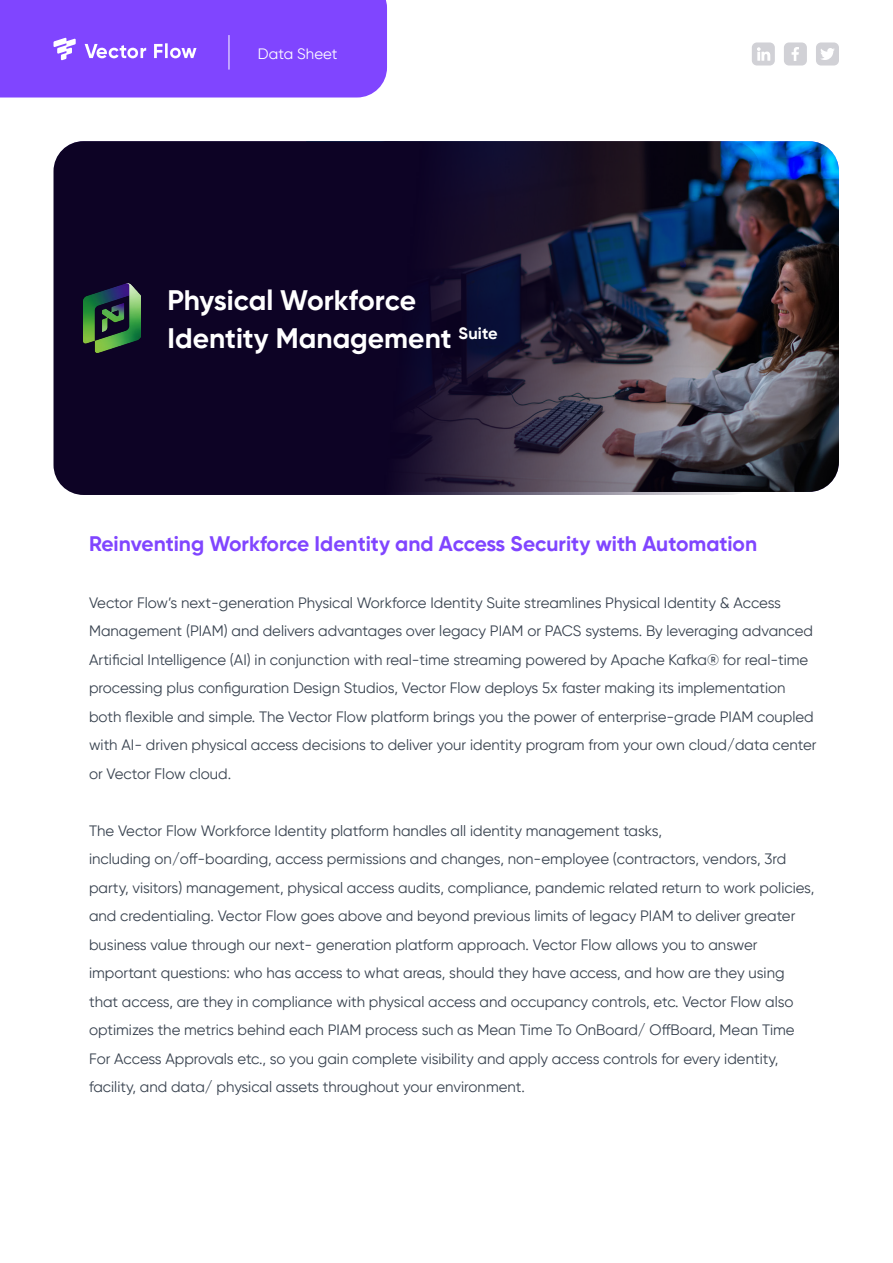
<style>
.page{position:relative;width:893px;height:1263px;background:#fff}
.page>*{position:absolute;margin:0;border:0;box-sizing:border-box;transform-origin:0 0}
.t1{font:700 28.2px/38.1px "Gilroy";color:#fff}
.t2{font:700 21px "Gilroy";color:#8045ff}
.t3{font:15px/28.5px "Gilroy";color:#38424f}
.t4{font:15px "Gilroy";letter-spacing:.01em;color:#fff}
</style>
<div class="page">
<img style="left:761px;top:141px;width:78px;height:351px">
<img style="left:54px;top:141px;width:707px;height:354px">
<div style="left:0;top:0;width:387px;height:98px;background:#8045ff"></div>
<hr style="left:229px;top:35px;width:1px;height:35px;background:#fff">
<svg style="left:816px;top:42px;width:23px;height:24px"></svg>
<svg style="left:784px;top:42px;width:23px;height:24px"></svg>
<svg style="left:752px;top:42px;width:23px;height:24px"></svg>
<img style="left:83px;top:284px;width:57px;height:68px">
<p class="t4" style="left:258px;top:44px;width:81px">Data Sheet</p>
<h1 class="t1" style="left:167px;top:281px;width:332px">Physical Workforce<br>Identity Management <sup>Suite</sup></h1>
<h2 class="t2" style="left:89px;top:530px;width:670px">Reinventing Workforce Identity and Access Security with Automation</h2>
<p class="t3" style="left:89px;top:588px;width:729px">Vector Flow’s next-generation Physical Workforce Identity Suite streamlines Physical Identity &amp; Access Management (PIAM) and delivers advantages over legacy PIAM or PACS systems. By leveraging advanced Artificial Intelligence (AI) in conjunction with real-time streaming powered by Apache Kafka® for real-time processing plus configuration Design Studios, Vector Flow deploys 5x faster making its implementation both flexible and simple. The Vector Flow platform brings you the power of enterprise-grade PIAM coupled with AI- driven physical access decisions to deliver your identity program from your own cloud/data center or Vector Flow cloud.</p>
<p class="t3" style="left:89px;top:816px;width:727px">The Vector Flow Workforce Identity platform handles all identity management tasks,<br>including on/off-boarding, access permissions and changes, non-employee (contractors, vendors, 3rd party, visitors) management, physical access audits, compliance, pandemic related return to work policies, and credentialing. Vector Flow goes above and beyond previous limits of legacy PIAM to deliver greater business value through our next- generation platform approach. Vector Flow allows you to answer important questions: who has access to what areas, should they have access, and how are they using that access, are they in compliance with physical access and occupancy controls, etc. Vector Flow also optimizes the metrics behind each PIAM process such as Mean Time To OnBoard/ OffBoard, Mean Time For Access Approvals etc., so you gain complete visibility and apply access controls for every identity, facility, and data/ physical assets throughout your environment.</p>
</div>
